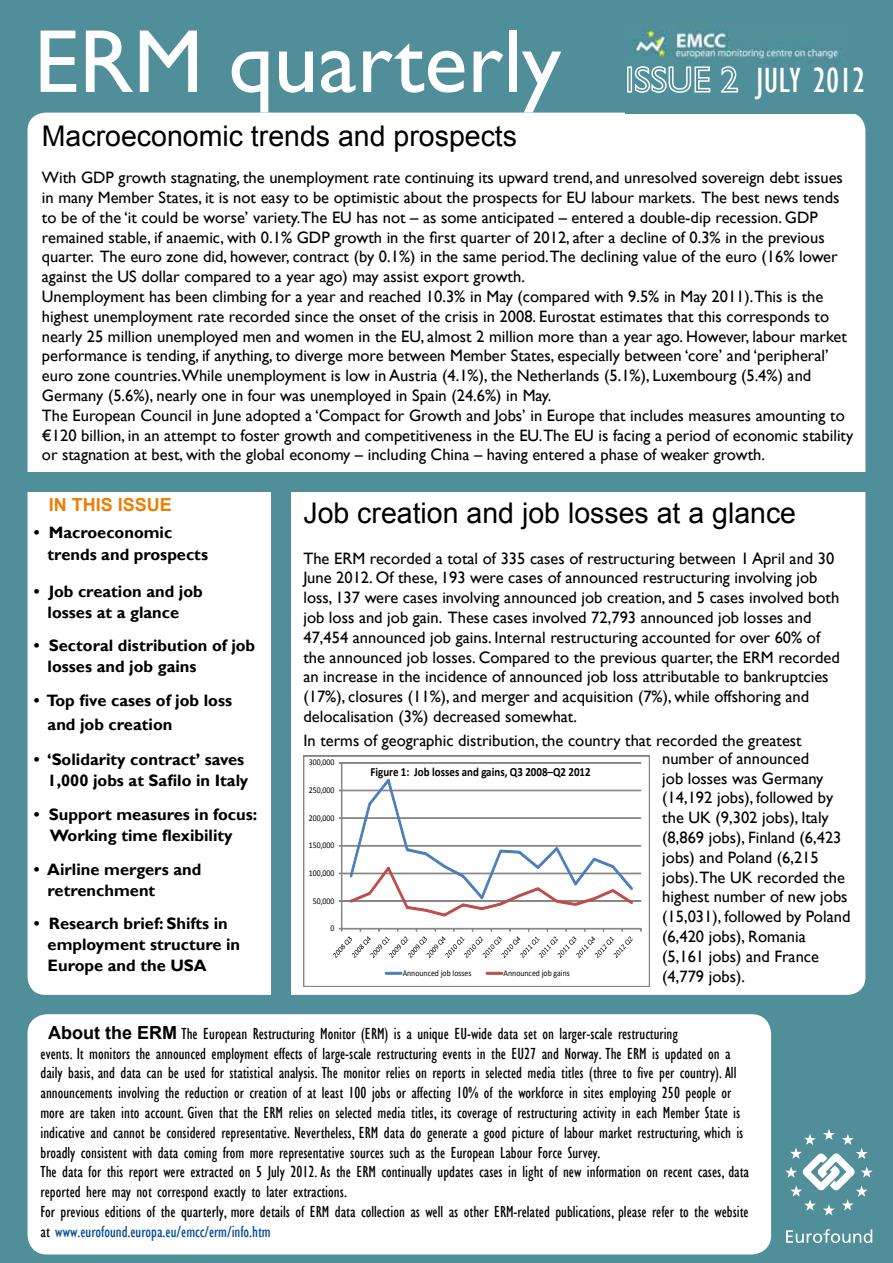
<style>
.page{position:relative;width:893px;height:1263px;background:#508f9a}
.page>*{position:absolute;margin:0;border:0;box-sizing:border-box;transform-origin:0 0}
.t1{font:90px "Gill Sans";color:#fff}
.t2{font:condensed 36px "Gill Sans";color:#fff}
.t3{font:28.5px "Arial";color:#000}
.t4{font:700 18px "Arial";color:#ee7d00}
.t5{font:16.5px/19.8px "Gill Sans";color:#000}
.t6{font:condensed 16.5px/19.8px "Gill Sans";color:#000}
.t7{font:700 16.5px/21px "Gill Sans";color:#000}
.t8{font:700 12.45px "Calibri";color:#000;scale:.88 1}
.t9{font:8.85px "Calibri";color:#000;scale:.88 1}
.s1{font-family:"Arial";font-weight:700;font-stretch:normal;font-size:18px}
.s2{color:#004b95}
</style>
<div class="page">
<div style="left:28px;top:113px;width:837px;height:882px;background:#fff;border-radius:18px"></div>
<img style="left:634px;top:22px;width:208px;height:41px">
<div style="left:29px;top:1016px;width:741px;height:237px;background:#fff;border-radius:18px"></div>
<div style="left:28px;top:1014px;width:743px;height:240px;border:3px solid #fff;border-radius:18px"></div>
<svg style="left:785px;top:1129px;width:88px;height:86px"></svg>
<svg style="left:786px;top:1229px;width:86px;height:14px"></svg>
<div style="left:24px;top:472px;width:845px;height:19px;background:#508f9a"></div>
<div style="left:271px;top:491px;width:19px;height:523px;background:#508f9a"></div>
<div style="left:627px;top:66px;width:5px;height:27px;border:2px solid #fff"></div>
<svg style="left:634px;top:66px;width:77px;height:27px"></svg>
<svg style="left:721px;top:66px;width:18px;height:27px"></svg>
<svg style="left:303px;top:756px;width:347px;height:231px"></svg>
<h1 class="t1" style="left:34px;top:9px;width:529px">ERM quarterly</h1>
<h2 class="t2" style="left:756px;top:59px;width:111px">JULY 2012</h2>
<h3 class="t3" style="left:42px;top:118px;width:477px">Macroeconomic trends and prospects</h3>
<p class="t5" style="left:42px;top:168px;width:813px">With GDP growth stagnating, the unemployment rate continuing its upward trend, and unresolved sovereign debt issues in many Member States, it is not easy to be optimistic about the prospects for EU labour markets. The best news tends to be of the ‘it could be worse’ variety.The EU has not – as some anticipated – entered a double-dip recession. GDP remained stable, if anaemic, with 0.1% GDP growth in the first quarter of 2012, after a decline of 0.3% in the previous quarter. The euro zone did, however, contract (by 0.1%) in the same period.The declining value of the euro (16% lower against the US dollar compared to a year ago) may assist export growth.<br>Unemployment has been climbing for a year and reached 10.3% in May (compared with 9.5% in May 2011).This is the highest unemployment rate recorded since the onset of the crisis in 2008. Eurostat estimates that this corresponds to nearly 25 million unemployed men and women in the EU, almost 2 million more than a year ago. However, labour market performance is tending, if anything, to diverge more between Member States, especially between ‘core’ and ‘peripheral’ euro zone countries.While unemployment is low in Austria (4.1%), the Netherlands (5.1%), Luxembourg (5.4%) and Germany (5.6%), nearly one in four was unemployed in Spain (24.6%) in May.<br>The European Council in June adopted a ‘Compact for Growth and Jobs’ in Europe that includes measures amounting to €120 billion, in an attempt to foster growth and competitiveness in the EU.The EU is facing a period of economic stability or stagnation at best, with the global economy – including China – having entered a phase of weaker growth.</p>
<h3 class="t3" style="left:303px;top:494px;width:494px">Job creation and job losses at a glance</h3>
<p class="t5" style="left:303px;top:548px;width:538px">The ERM recorded a total of 335 cases of restructuring between 1 April and 30<br>June 2012. Of these, 193 were cases of announced restructuring involving job loss, 137 were cases involving announced job creation, and 5 cases involved both job loss and job gain. These cases involved 72,793 announced job losses and 47,454 announced job gains. Internal restructuring accounted for over 60% of the announced job losses. Compared to the previous quarter, the ERM recorded an increase in the incidence of announced job loss attributable to bankruptcies (17%), closures (11%), and merger and acquisition (7%), while offshoring and delocalisation (3%) decreased somewhat.</p>
<p class="t5" style="left:662px;top:732px;width:148px;line-height:17.7px;text-indent:-359px">In terms of geographic distribution, the country that recorded the greatest number of announced</p>
<p class="t5" style="left:662px;top:768px;width:190px">job losses was Germany (14,192 jobs), followed by the UK (9,302 jobs), Italy (8,869 jobs), Finland (6,423 jobs) and Poland (6,215 jobs).The UK recorded the highest number of new jobs (15,031), followed by Poland (6,420 jobs), Romania (5,161 jobs) and France (4,779 jobs).</p>
<p class="t4" style="left:49px;top:492px;width:125px">IN THIS ISSUE</p>
<p class="t7" style="left:48px;top:521px;width:162px;line-height:22.2px;text-indent:-14px">• Macroeconomic trends and prospects</p>
<p class="t7" style="left:34px;top:581px;width:171px;text-align:center">• Job creation and job losses at a glance</p>
<p class="t7" style="left:48px;top:636px;width:209px;text-indent:-14px">• Sectoral distribution of job losses and job gains</p>
<p class="t7" style="left:48px;top:689px;width:186px;line-height:23.7px;text-indent:-14px">• Top five cases of job loss and job creation</p>
<p class="t7" style="left:34px;top:749px;width:216px;text-align:right">• ‘Solidarity contract’ saves<br>1,000 jobs at Safilo in Italy</p>
<p class="t7" style="left:34px;top:804px;width:225px;text-align:center">• Support measures in focus:<br>Working time flexibility</p>
<p class="t7" style="left:48px;top:859px;width:155px;text-indent:-14px">• Airline mergers and retrenchment</p>
<p class="t7" style="left:48px;top:914px;width:194px;text-indent:-14px">• Research brief: Shifts in employment structure in<br>Europe and the USA</p>
<p class="t9" style="left:309px;top:757px;width:31px">300,000</p>
<p class="t8" style="left:370px;top:764px;width:252px">Figure 1: Job losses and gains, Q3 2008–Q2 2012</p>
<p class="t9" style="left:309px;top:784px;width:31px">250,000</p>
<p class="t9" style="left:309px;top:812px;width:31px">200,000</p>
<p class="t9" style="left:309px;top:840px;width:31px">150,000</p>
<p class="t9" style="left:309px;top:867px;width:31px">100,000</p>
<p class="t9" style="left:313px;top:895px;width:26px">50,000</p>
<p class="t9" style="left:330px;top:923px;width:6px">0</p>
<p class="t9" style="left:403px;top:967px;width:80px">Announced job losses</p>
<p class="t9" style="left:504px;top:967px;width:77px">Announced job gains</p>
<p class="t6" style="left:41px;top:1023px;width:710px;text-indent:7px"><span class="s1">About the ERM</span> The European Restructuring Monitor (ERM) is a unique EU-wide data set on larger-scale restructuring<br>events. It monitors the announced employment effects of large-scale restructuring events in the EU27 and Norway. The ERM is updated on a daily basis, and data can be used for statistical analysis. The monitor relies on reports in selected media titles (three to five per country). All announcements involving the reduction or creation of at least 100 jobs or affecting 10% of the workforce in sites employing 250 people or more are taken into account. Given that the ERM relies on selected media titles, its coverage of restructuring activity in each Member State is indicative and cannot be considered representative. Nevertheless, ERM data do generate a good picture of labour market restructuring, which is broadly consistent with data coming from more representative sources such as the European Labour Force Survey.<br>The data for this report were extracted on 5 July 2012. As the ERM continually updates cases in light of new information on recent cases, data reported here may not correspond exactly to later extractions.<br>For previous editions of the quarterly, more details of ERM data collection as well as other ERM-related publications, please refer to the website at <span class="s2">www.eurofound.europa.eu/emcc/erm/info.htm</span></p>
</div>
